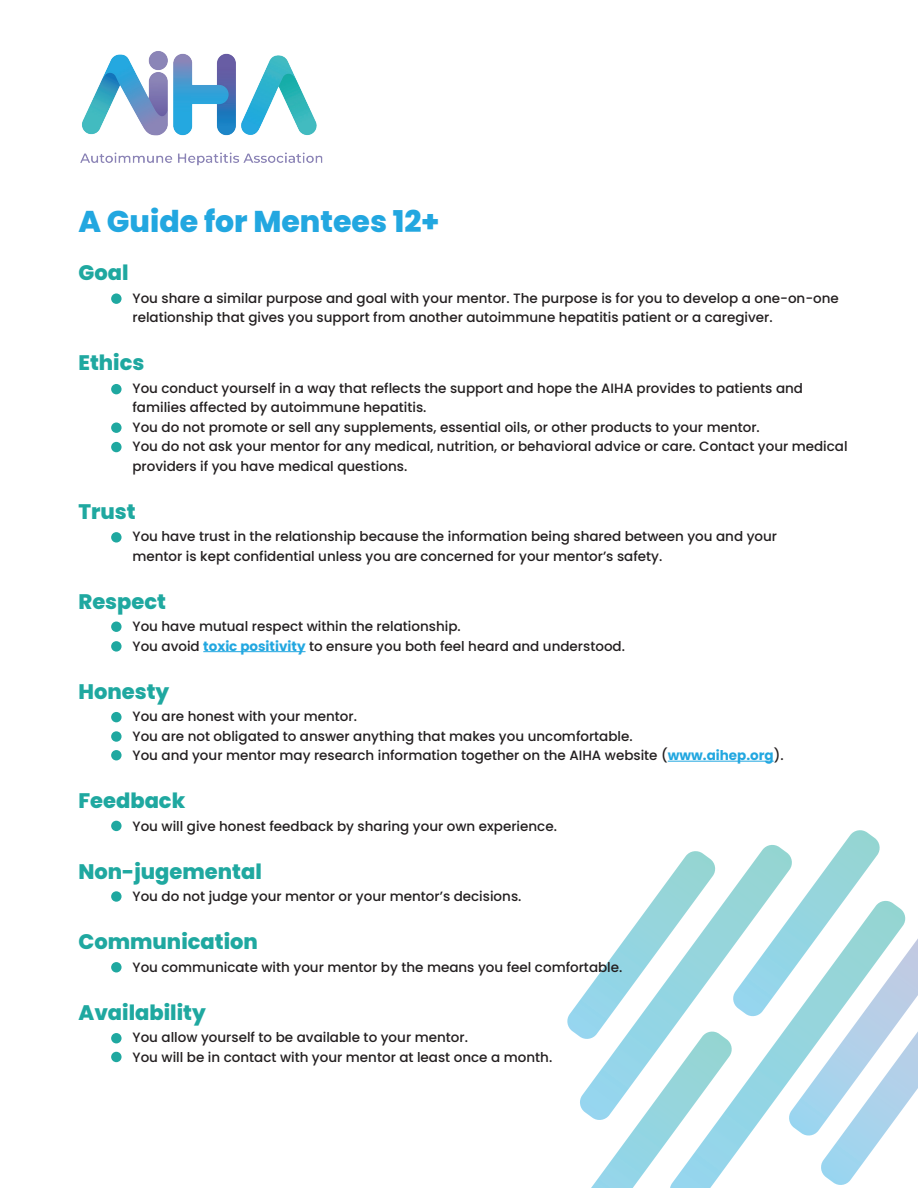
<style>
.page{position:relative;width:918px;height:1188px;background:#fff}
.page>*{position:absolute;margin:0;border:0;box-sizing:border-box;transform-origin:0 0}
.t1{font:800 30px "Poppins";color:#22a7e0}
.t2{font:800 21px "Poppins";color:#1fa8a0}
.t3{font:500 13.5px/19.5px "Poppins";color:#231f20}
.s1{font-weight:700;color:#22a7e0}
</style>
<div class="page">
<svg style="left:567px;top:830px;width:351px;height:358px"></svg>
<hr style="left:203px;top:651px;width:103px;height:1px;background:#22a7e0">
<hr style="left:668px;top:761px;width:106px;height:1px;background:#22a7e0">
<img style="left:80px;top:51px;width:243px;height:115px">
<div style="left:111px;top:293px;width:11px;height:11px;background:#1fa8a0;border-radius:50%"></div>
<div style="left:111px;top:384px;width:11px;height:10px;background:#1fa8a0;border-radius:50%"></div>
<div style="left:111px;top:423px;width:11px;height:10px;background:#1fa8a0;border-radius:50%"></div>
<div style="left:111px;top:442px;width:11px;height:10px;background:#1fa8a0;border-radius:50%"></div>
<div style="left:111px;top:712px;width:11px;height:10px;background:#1fa8a0;border-radius:50%"></div>
<div style="left:111px;top:731px;width:11px;height:11px;background:#1fa8a0;border-radius:50%"></div>
<div style="left:111px;top:750px;width:11px;height:10px;background:#1fa8a0;border-radius:50%"></div>
<div style="left:111px;top:532px;width:11px;height:11px;background:#1fa8a0;border-radius:50%"></div>
<div style="left:111px;top:622px;width:11px;height:10px;background:#1fa8a0;border-radius:50%"></div>
<div style="left:111px;top:641px;width:11px;height:11px;background:#1fa8a0;border-radius:50%"></div>
<div style="left:111px;top:821px;width:11px;height:10px;background:#1fa8a0;border-radius:50%"></div>
<div style="left:111px;top:891px;width:11px;height:11px;background:#1fa8a0;border-radius:50%"></div>
<div style="left:111px;top:962px;width:11px;height:10px;background:#1fa8a0;border-radius:50%"></div>
<div style="left:111px;top:1033px;width:11px;height:10px;background:#1fa8a0;border-radius:50%"></div>
<div style="left:111px;top:1052px;width:11px;height:10px;background:#1fa8a0;border-radius:50%"></div>
<h1 class="t1" style="left:79px;top:204px;width:362px">A Guide for Mentees 12+</h1>
<h2 class="t2" style="left:79px;top:261px;width:52px">Goal</h2>
<p class="t3" style="left:133px;top:288px;width:708px">You share a similar purpose and goal with your mentor. The purpose is for you to develop a one-on-one relationship that gives you support from another autoimmune hepatitis patient or a caregiver.</p>
<h2 class="t2" style="left:79px;top:351px;width:67px">Ethics</h2>
<p class="t3" style="left:133px;top:378px;width:717px">You conduct yourself in a way that reflects the support and hope the AIHA provides to patients and families affected by autoimmune hepatitis.<br>You do not promote or sell any supplements, essential oils, or other products to your mentor.<br>You do not ask your mentor for any medical, nutrition, or behavioral advice or care. Contact your medical providers if you have medical questions.</p>
<h2 class="t2" style="left:79px;top:499px;width:59px">Trust</h2>
<p class="t3" style="left:133px;top:527px;width:646px">You have trust in the relationship because the information being shared between you and your mentor is kept confidential unless you are concerned for your mentor’s safety.</p>
<h2 class="t2" style="left:79px;top:589px;width:89px">Respect</h2>
<p class="t3" style="left:133px;top:617px;width:494px">You have mutual respect within the relationship.<br>You avoid <span class="s1">toxic positivity</span> to ensure you both feel heard and understood.</p>
<h2 class="t2" style="left:79px;top:679px;width:92px">Honesty</h2>
<p class="t3" style="left:133px;top:707px;width:653px">You are honest with your mentor.<br>You are not obligated to answer anything that makes you uncomfortable.<br>You and your mentor may research information together on the AIHA website (<span class="s1">www.aihep.org</span>).</p>
<h2 class="t2" style="left:79px;top:789px;width:108px">Feedback</h2>
<p class="t3" style="left:133px;top:816px;width:426px">You will give honest feedback by sharing your own experience.</p>
<h2 class="t2" style="left:79px;top:859px;width:185px">Non-jugemental</h2>
<p class="t3" style="left:133px;top:887px;width:390px">You do not judge your mentor or your mentor’s decisions.</p>
<h2 class="t2" style="left:79px;top:930px;width:181px">Communication</h2>
<p class="t3" style="left:133px;top:957px;width:491px">You communicate with your mentor by the means you feel comfortable.</p>
<h2 class="t2" style="left:79px;top:1000px;width:129px">Availability</h2>
<p class="t3" style="left:133px;top:1028px;width:421px">You allow yourself to be available to your mentor.<br>You will be in contact with your mentor at least once a month.</p>
</div>
